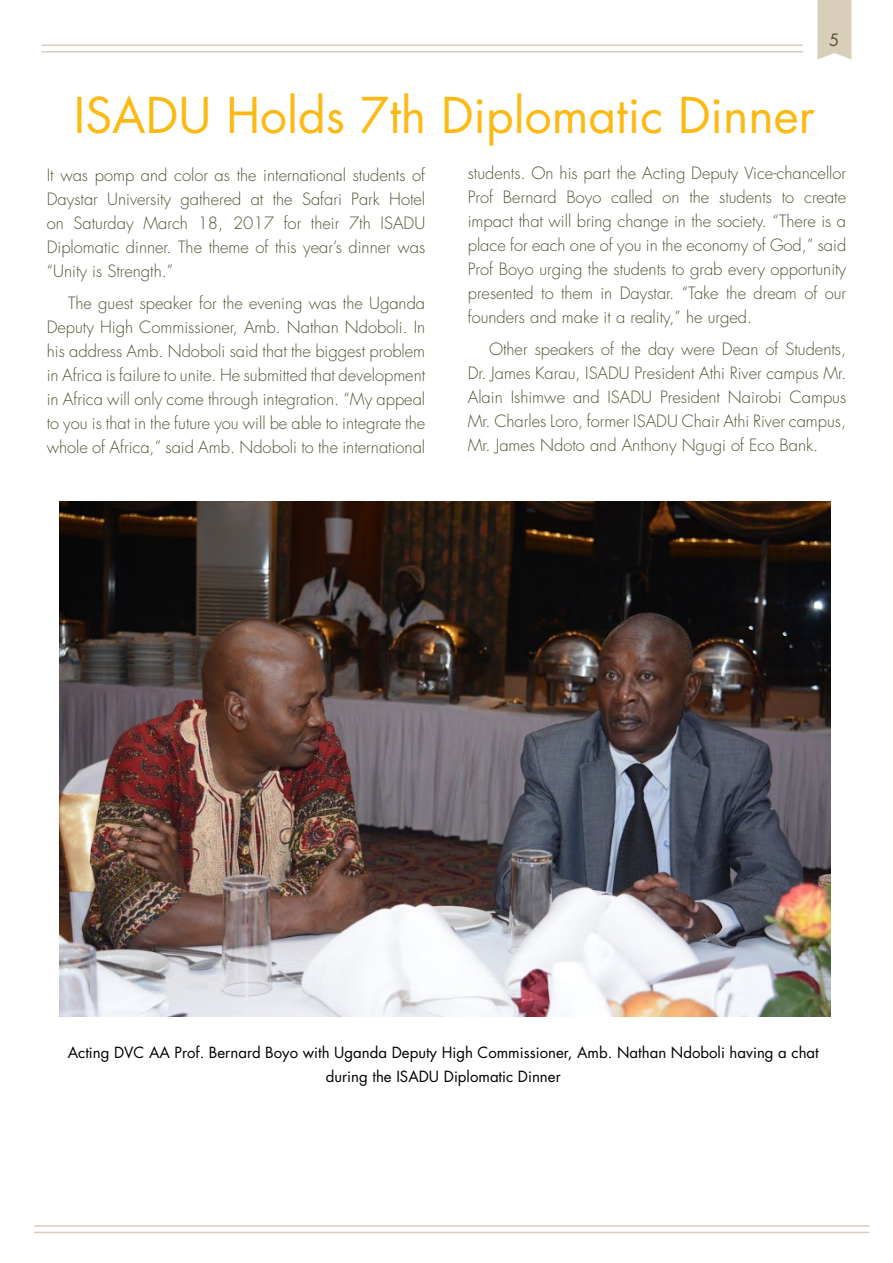
<style>
.page{position:relative;width:893px;height:1263px;background:#fff}
.page>*{position:absolute;margin:0;border:0;box-sizing:border-box;transform-origin:0 0}
.t1{font:48px "Futura";color:#fdb913}
.t2{font:300 16.5px/24px "Futura";color:#545334;text-align:justify}
.t3{font:16.5px "Futura";color:#545334}
.t4{font:15px/24px "Futura";color:#000;text-align:center}
</style>
<div class="page">
<svg style="left:817px;top:0;width:34px;height:60px"></svg>
<hr style="left:42px;top:51px;width:761px;height:2px;background:#d9ceba">
<hr style="left:42px;top:45px;width:761px;height:1px;background:#d9ceba">
<hr style="left:34px;top:1225px;width:835px;height:2px;background:#d9ceba">
<hr style="left:34px;top:1232px;width:835px;height:1px;background:#d9ceba">
<img style="left:60px;top:502px;width:770px;height:514px">
<p class="t3" style="left:829px;top:29px;width:12px">5</p>
<h1 class="t1" style="left:74px;top:85px;width:742px">ISADU Holds 7th Diplomatic Dinner</h1>
<p class="t2" style="left:47px;top:163px;width:380px">It was pomp and color as the international students of Daystar University gathered at the Safari Park Hotel on Saturday March 18, 2017 for their 7th ISADU Diplomatic dinner. The theme of this year’s dinner was “Unity is Strength.”</p>
<p class="t2" style="left:47px;top:292px;width:380px;text-indent:21px">The guest speaker for the evening was the Uganda Deputy High Commissioner, Amb. Nathan Ndoboli. In his address Amb. Ndoboli said that the biggest problem in Africa is failure to unite. He submitted that development in Africa will only come through integration. “My appeal to you is that in the future you will be able to integrate the whole of Africa,” said Amb. Ndoboli to the international</p>
<p class="t2" style="left:468px;top:161px;width:380px">students. On his part the Acting Deputy Vice-chancellor Prof Bernard Boyo called on the students to create impact that will bring change in the society. “There is a place for each one of you in the economy of God,” said Prof Boyo urging the students to grab every opportunity presented to them in Daystar. “Take the dream of our founders and make it a reality,” he urged.</p>
<p class="t2" style="left:468px;top:338px;width:380px;text-indent:21px">Other speakers of the day were Dean of Students, Dr. James Karau, ISADU President Athi River campus Mr.<br>Alain Ishimwe and ISADU President Nairobi Campus Mr. Charles Loro, former ISADU Chair Athi River campus, Mr. James Ndoto and Anthony Ngugi of Eco Bank.</p>
<p class="t4" style="left:68px;top:1040px;width:753px">Acting DVC AA Prof. Bernard Boyo with Uganda Deputy High Commissioner, Amb. Nathan Ndoboli having a chat during the ISADU Diplomatic Dinner</p>
</div>
